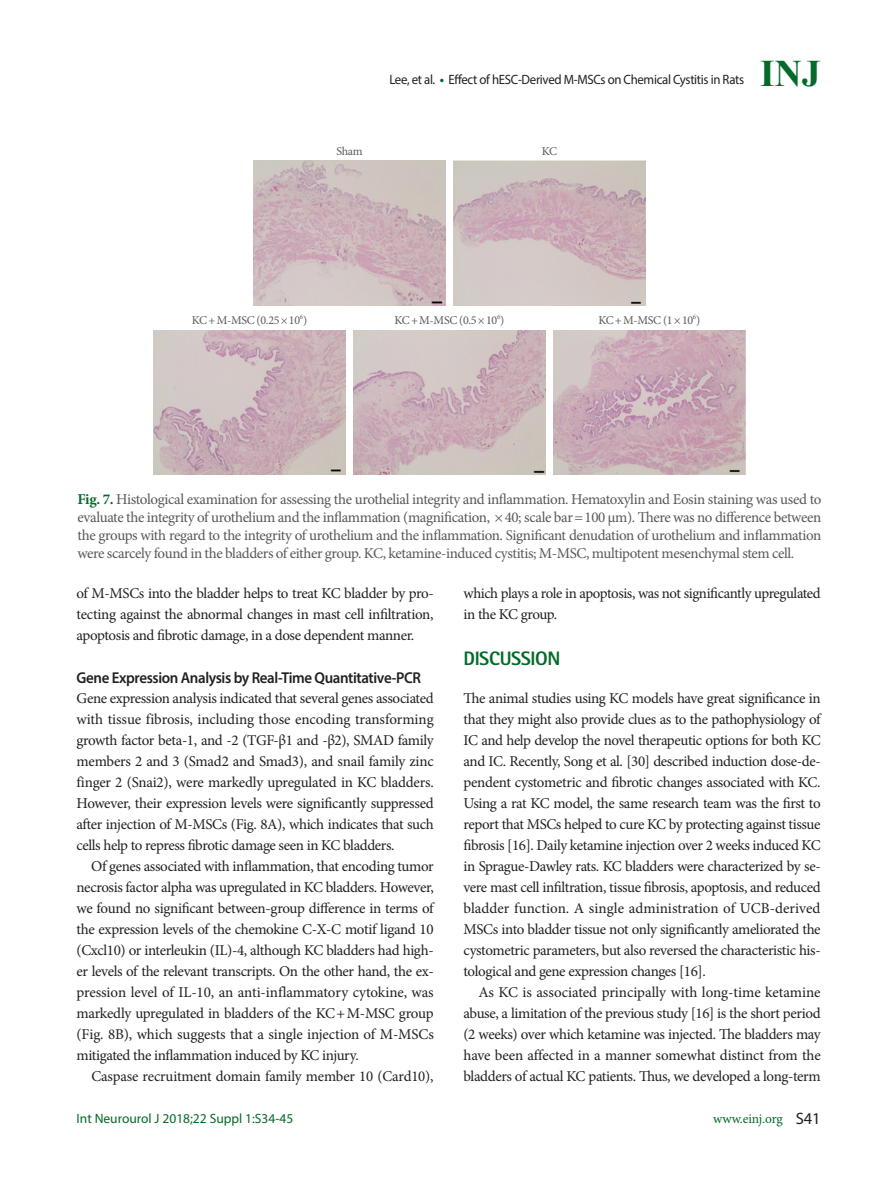
<style>
.page{position:relative;width:893px;height:1191px;background:#fff}
.page>*{position:absolute;margin:0;border:0;box-sizing:border-box;transform-origin:0 0}
.t1{font:700 37.5px "Times New Roman";color:#046a29}
.t2{font:800 19.5px "Rotis Sans Serif Std";letter-spacing:-.02em;color:#046a29}
.t3{font:600 15.75px "Myriad Pro";letter-spacing:-.025em;color:#231f20;scale:.95 1}
.t4{font:15px/21px "Minion Pro";letter-spacing:-.025em;color:#231f20;text-align:justify}
.t5{font:15px/18px "Minion Pro";letter-spacing:-.025em;color:#57585a;text-align:justify}
.t6{font:13.5px "Myriad Pro";letter-spacing:-.025em;color:#231f20;scale:.95 1}
.t7{font:13.5px "Myriad Pro";color:#046a29}
.t8{font:13.5px "Minion Pro";letter-spacing:-.01em;color:#046a29}
.t9{font:12px "Minion Pro";letter-spacing:-.025em;color:#57585a}
.s1{font-weight:700;color:#046a29}
.s2{font-family:"Myriad Pro";font-size:16.5px;color:#231f20}
</style>
<div class="page">
<img style="left:254px;top:161px;width:191px;height:144px">
<img style="left:454px;top:161px;width:191px;height:144px">
<img style="left:154px;top:330px;width:191px;height:145px">
<img style="left:354px;top:330px;width:191px;height:145px">
<img style="left:554px;top:330px;width:191px;height:145px">
<p class="t6" style="left:389px;top:71px;width:375px">Lee, et al. <span class="s1">•</span> Effect of hESC-Derived M-MSCs on Chemical Cystitis in Rats</p>
<h1 class="t1" style="left:760px;top:48px;width:62px">INJ</h1>
<p class="t9" style="left:336px;top:143px;width:28px">Sham</p>
<p class="t9" style="left:542px;top:143px;width:17px">KC</p>
<p class="t9" style="left:192px;top:312px;width:117px">KC+M-MSC (0.25×10<sup>6</sup>)</p>
<p class="t9" style="left:395px;top:312px;width:111px">KC+M-MSC (0.5×10<sup>6</sup>)</p>
<p class="t9" style="left:598px;top:312px;width:103px">KC+M-MSC (1×10<sup>6</sup>)</p>
<p class="t5" style="left:77px;top:490px;width:745px"><span class="s1">Fig. 7.</span> Histological examination for assessing the urothelial integrity and inflammation. Hematoxylin and Eosin staining was used to evaluate the integrity of urothelium and the inflammation (magnification, ×40; scale bar=100 μm). There was no difference between the groups with regard to the integrity of urothelium and the inflammation. Significant denudation of urothelium and inflammation were scarcely found in the bladders of either group. KC, ketamine-induced cystitis; M-MSC, multipotent mesenchymal stem cell.</p>
<p class="t4" style="left:77px;top:583px;width:359px">of M-MSCs into the bladder helps to treat KC bladder by pro&shy;tecting against the abnormal changes in mast cell infiltration, apoptosis and fibrotic damage, in a dose dependent manner.</p>
<p class="t3" style="left:77px;top:667px;width:364px">Gene Expression Analysis by Real-Time Quantitative-PCR</p>
<p class="t4" style="left:77px;top:688px;width:359px">Gene expression analysis indicated that several genes associated with tissue fibrosis, including those encoding transforming growth factor beta-1, and -2 (TGF-β1 and -β2), SMAD family members 2 and 3 (Smad2 and Smad3), and snail family zinc finger 2 (Snai2), were markedly upregulated in KC bladders.<br>However, their expression levels were significantly suppressed after injection of M-MSCs (Fig. 8A), which indicates that such cells help to repress fibrotic damage seen in KC bladders.</p>
<p class="t4" style="left:77px;top:856px;width:359px;text-indent:15px">Of genes associated with inflammation, that encoding tumor necrosis factor alpha was upregulated in KC bladders. However, we found no significant between-group difference in terms of the expression levels of the chemokine C-X-C motif ligand 10 (Cxcl10) or interleukin (IL)-4, although KC bladders had high&shy;er levels of the relevant transcripts. On the other hand, the ex&shy;pression level of IL-10, an anti-inflammatory cytokine, was markedly upregulated in bladders of the KC+M-MSC group (Fig. 8B), which suggests that a single injection of M-MSCs mitigated the inflammation induced by KC injury.</p>
<p class="t4" style="left:91px;top:1066px;width:344px">Caspase recruitment domain family member 10 (Card10),</p>
<p class="t7" style="left:77px;top:1110px;width:218px">Int Neurourol J 2018;22 Suppl 1:S34-45</p>
<p class="t4" style="left:463px;top:583px;width:359px">which plays a role in apoptosis, was not significantly upregulated in the KC group.</p>
<h2 class="t2" style="left:463px;top:646px;width:98px">DISCUSSION</h2>
<p class="t4" style="left:463px;top:688px;width:359px">The animal studies using KC models have great significance in that they might also provide clues as to the pathophysiology of IC and help develop the novel therapeutic options for both KC and IC. Recently, Song et al. [30] described induction dose-de&shy;pendent cystometric and fibrotic changes associated with KC.<br>Using a rat KC model, the same research team was the first to report that MSCs helped to cure KC by protecting against tissue fibrosis [16]. Daily ketamine injection over 2 weeks induced KC in Sprague-Dawley rats. KC bladders were characterized by se&shy;vere mast cell infiltration, tissue fibrosis, apoptosis, and reduced bladder function. A single administration of UCB-derived MSCs into bladder tissue not only significantly ameliorated the cystometric parameters, but also reversed the characteristic his&shy;tological and gene expression changes [16].</p>
<p class="t4" style="left:463px;top:982px;width:359px;text-indent:15px">As KC is associated principally with long-time ketamine abuse, a limitation of the previous study [16] is the short period (2 weeks) over which ketamine was injected. The bladders may have been affected in a manner somewhat distinct from the bladders of actual KC patients. Thus, we developed a long-term</p>
<p class="t8" style="left:713px;top:1109px;width:109px">www.einj.org <span class="s2">S41</span></p>
</div>
